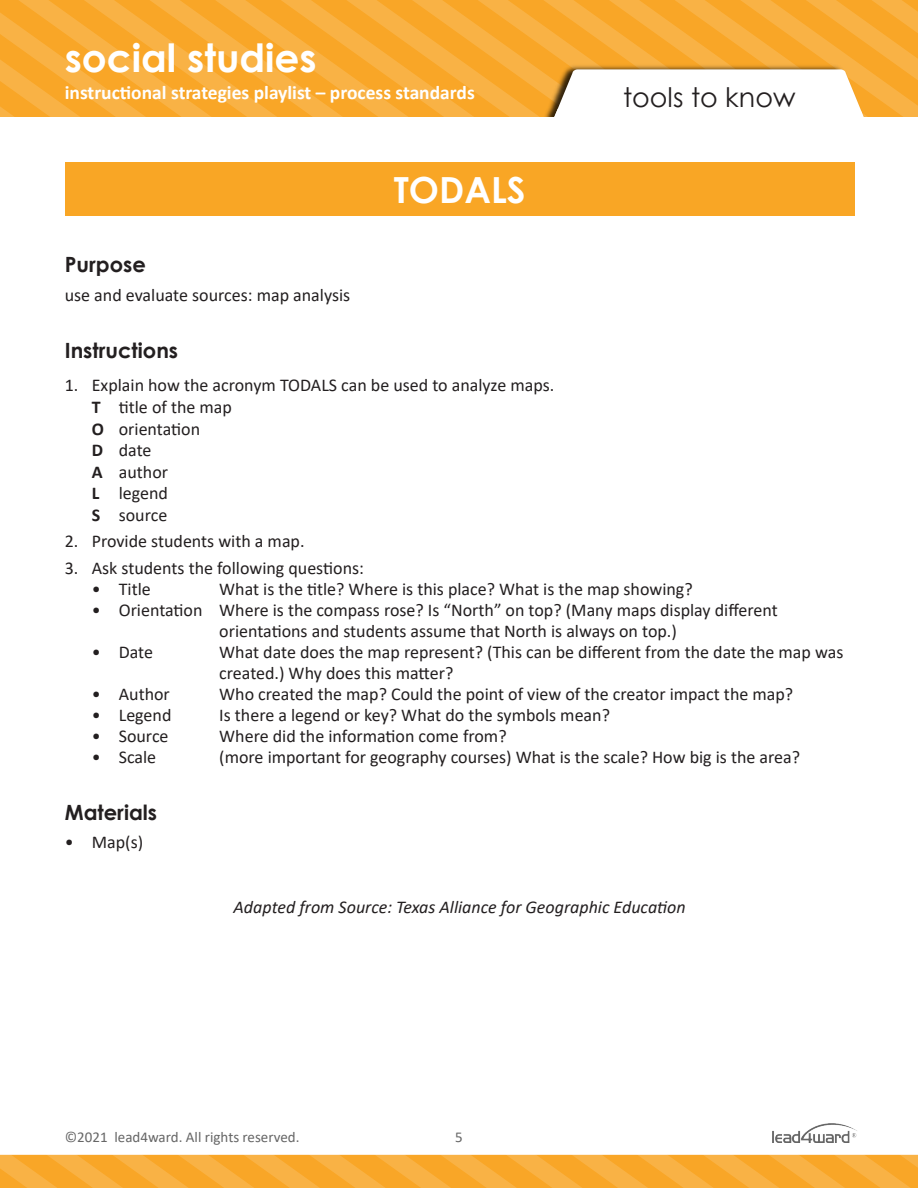
<style>
.page{position:relative;width:918px;height:1188px;background:#fff}
.page>*{position:absolute;margin:0;border:0;box-sizing:border-box;transform-origin:0 0}
.t1{font:700 39px "Century Gothic";color:#fff}
.Strategy_Name{font:700 36px "Century Gothic";color:#fff}
.t2{font:27px "Century Gothic";color:#231f20}
.Subheadings{font:700 21px "Century Gothic";color:#231f20}
.t3{font:700 19.5px "Calibri";color:#fff}
.t4{font:18px/21px "Calibri";color:#231f20}
.t5{font:italic 18px "Calibri";color:#231f20}
.t6{font:15px "Calibri";color:#666}
.s1{font-weight:700}
</style>
<div class="page">
<svg style="left:846px;top:0;width:61px;height:117px;fill:#f9a627"></svg>
<svg style="left:785px;top:0;width:61px;height:63px;fill:#f9a627"></svg>
<svg style="left:724px;top:0;width:61px;height:63px;fill:#f9a627"></svg>
<svg style="left:0;top:0;width:663px;height:117px;fill:#f9a627"></svg>
<img style="left:541px;top:63px;width:326px;height:54px">
<svg style="left:551px;top:69px;width:315px;height:48px"></svg>
<svg style="left:18px;top:1154px;width:30px;height:34px"></svg>
<svg style="left:48px;top:1154px;width:31px;height:34px"></svg>
<svg style="left:886px;top:1154px;width:32px;height:34px"></svg>
<svg style="left:825px;top:1123px;width:61px;height:65px"></svg>
<svg style="left:764px;top:1123px;width:61px;height:65px"></svg>
<svg style="left:79px;top:1154px;width:685px;height:34px;fill:#f9a729"></svg>
<img style="left:772px;top:1124px;width:85px;height:18px">
<div style="left:65px;top:162px;width:790px;height:54px;background:#f9a625"></div>
<h1 class="t1" style="left:65px;top:29px;width:253px">social studies</h1>
<p class="t3" style="left:65px;top:79px;width:411px">instructional strategies playlist – process standards</p>
<p class="Strategy_Name" style="left:394px;top:162px;width:133px">TODALS</p>
<h3 class="t2" style="left:623px;top:79px;width:174px">tools to know</h3>
<p class="Subheadings" style="left:65px;top:249px;width:83px">Purpose</p>
<p class="t4" style="left:65px;top:284px;width:287px">use and evaluate sources: map analysis</p>
<p class="Subheadings" style="left:65px;top:335px;width:115px">Instructions</p>
<p class="t4" style="left:65px;top:374px;width:491px">1. Explain how the acronym TODALS can be used to analyze maps.</p>
<p class="t4" style="left:92px;top:396px;width:142px"><span class="s1">T</span> title of the map</p>
<p class="t4" style="left:92px;top:418px;width:110px"><span class="s1">O</span> orientation</p>
<p class="t4" style="left:92px;top:439px;width:61px"><span class="s1">D</span> date</p>
<p class="t4" style="left:92px;top:461px;width:78px"><span class="s1">A</span> author</p>
<p class="t4" style="left:92px;top:482px;width:78px"><span class="s1">L</span> legend</p>
<p class="t4" style="left:92px;top:504px;width:77px"><span class="s1">S</span> source</p>
<p class="t4" style="left:65px;top:530px;width:241px">2. Provide students with a map.</p>
<p class="t4" style="left:65px;top:557px;width:301px">3. Ask students the following questions:</p>
<p class="t4" style="left:92px;top:578px;width:61px">• Title</p>
<p class="t4" style="left:219px;top:578px;width:475px">What is the title? Where is this place? What is the map showing?</p>
<p class="t4" style="left:219px;top:599px;width:560px;text-indent:-127px">• Orientation Where is the compass rose? Is “North” on top? (Many maps display different orientations and students assume that North is always on top.)</p>
<p class="t4" style="left:92px;top:641px;width:63px">• Date</p>
<p class="t4" style="left:219px;top:641px;width:626px">What date does the map represent? (This can be different from the date the map was created.) Why does this matter?</p>
<p class="t4" style="left:92px;top:683px;width:80px">• Author</p>
<p class="t4" style="left:219px;top:683px;width:576px">Who created the map? Could the point of view of the creator impact the map?</p>
<p class="t4" style="left:92px;top:704px;width:81px">• Legend</p>
<p class="t4" style="left:219px;top:704px;width:392px">Is there a legend or key? What do the symbols mean?</p>
<p class="t4" style="left:92px;top:725px;width:78px">• Source</p>
<p class="t4" style="left:219px;top:725px;width:289px">Where did the information come from?</p>
<p class="t4" style="left:92px;top:746px;width:66px">• Scale</p>
<p class="t4" style="left:219px;top:746px;width:582px">(more important for geography courses) What is the scale? How big is the area?</p>
<p class="Subheadings" style="left:65px;top:797px;width:94px">Materials</p>
<p class="t4" style="left:65px;top:831px;width:80px">• Map(s)</p>
<p class="t5" style="left:234px;top:894px;width:454px">Adapted from Source: Texas Alliance for Geographic Education</p>
<p class="t6" style="left:65px;top:1127px;width:236px">©2021 lead4ward. All rights reserved.</p>
<p class="t6" style="left:455px;top:1127px;width:9px">5</p>
</div>
